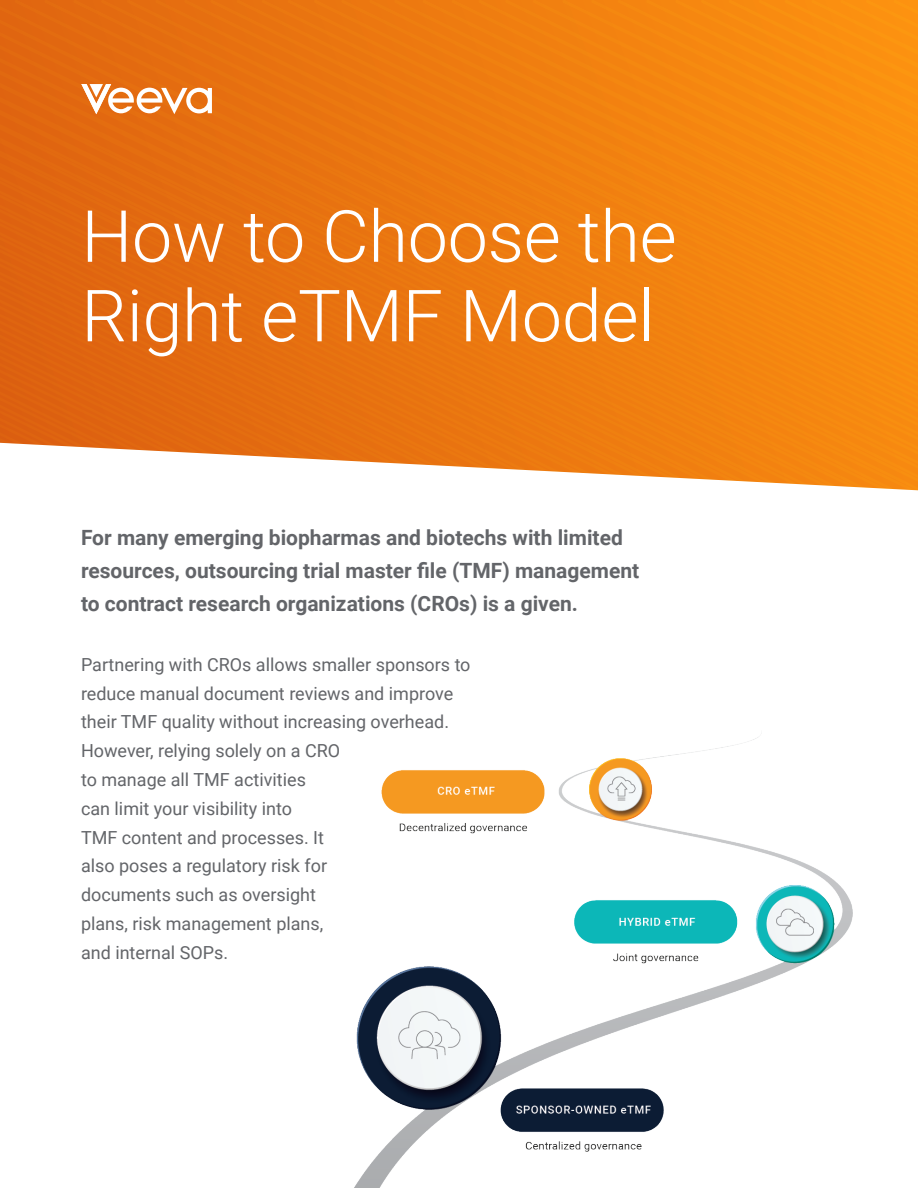
<style>
.page{position:relative;width:918px;height:1188px;background:#fff}
.page>*{position:absolute;margin:0;border:0;box-sizing:border-box;transform-origin:0 0}
.intro{font:300 72px/79.5px "Roboto";letter-spacing:-.005em;color:#fff}
.Paragraph_Style_1{font:700 21px/33px "Roboto";color:#636569}
.Paragraph_Style_1-2{font:18px/28.8px "Roboto";color:#636569}
</style>
<div class="page">
<svg style="left:0;top:0;width:918px;height:490px;background:#ed801b"></svg>
<svg style="left:81px;top:84px;width:131px;height:30px"></svg>
<img style="left:354px;top:737px;width:498px;height:451px">
<p class="intro" style="left:81px;top:194px;width:597px">How to Choose the<br>Right eTMF Model</p>
<p class="Paragraph_Style_1" style="left:81px;top:520px;width:560px">For many emerging biopharmas and biotechs with limited resources, outsourcing trial master file (TMF) management to contract research organizations (CROs) is a given.</p>
<p class="Paragraph_Style_1-2" style="left:81px;top:649px;width:391px">Partnering with CROs allows smaller sponsors to reduce manual document reviews and improve their TMF quality without increasing overhead.<br>However, relying solely on a CRO<br>to manage all TMF activities<br>can limit your visibility into<br>TMF content and processes. It<br>also poses a regulatory risk for<br>documents such as oversight<br>plans, risk management plans,<br>and internal SOPs.</p>
</div>
